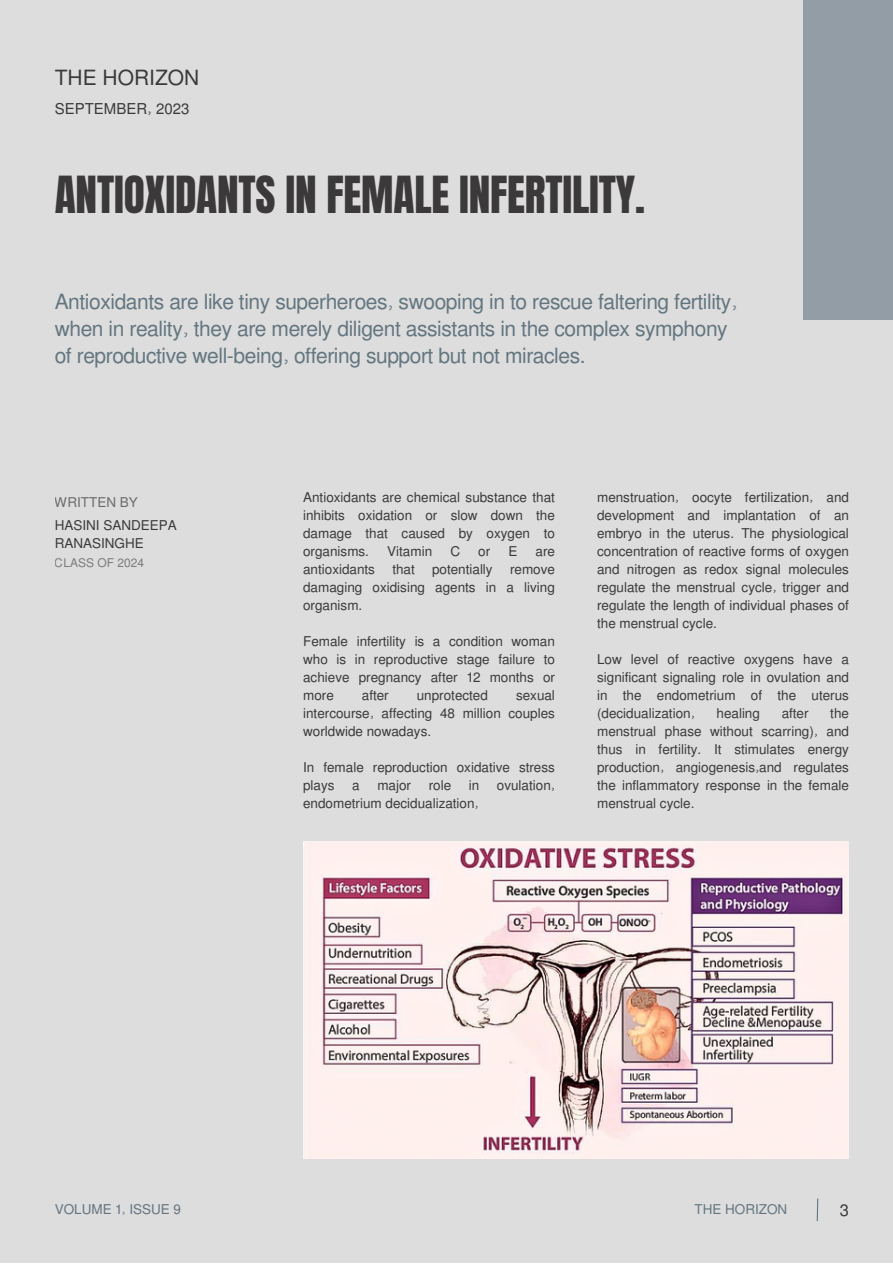
<style>
.page{position:relative;width:893px;height:1264px;background:#fff}
.page>*{position:absolute;margin:0;border:0;box-sizing:border-box;transform-origin:0 0}
.t1{font:43.5px "Anton";letter-spacing:-.005em;color:#3b3939}
.t2{font:21px/27px "Mukti";letter-spacing:-.02em;color:#637680}
.t3{font:21px "Mukti";color:#3b3939}
.t4{font:16.5px "Mukti";color:#3b3939}
.t5{font:15px "Mukti";color:#3b3939}
.t6{font:13.5px/18px "Mukti";color:#3b3939;text-align:justify}
.t7{font:13.5px "Mukti";color:#637380}
.t8{font:13.5px "Mukti";color:#637680}
.t9{font:12px "Mukti";color:#3b3939}
</style>
<div class="page">
<div style="left:0;top:0;width:892px;height:1262px;background:#ddd"></div>
<div style="left:803px;top:0;width:89px;height:320px;background:#939da5"></div>
<svg style="left:816px;top:1198px;width:2px;height:24px"></svg>
<img style="left:303px;top:841px;width:545px;height:317px">
<p class="t3" style="left:55px;top:62px;width:146px">THE HORIZON</p>
<p class="t5" style="left:55px;top:98px;width:136px">SEPTEMBER, 2023</p>
<p class="t1" style="left:55px;top:163px;width:591px">ANTIOXIDANTS IN FEMALE INFERTILITY.</p>
<p class="t2" style="left:55px;top:287px;width:684px">Antioxidants are like tiny superheroes, swooping in to rescue faltering fertility, when in reality, they are merely diligent assistants in the complex symphony of reproductive well-being, offering support but not miracles.</p>
<p class="t6" style="left:55px;top:492px;width:85px">WRITTEN BY</p>
<p class="t6" style="left:303px;top:487px;width:253px">Antioxidants are chemical substance that inhibits oxidation or slow down the damage that caused by oxygen to organisms.</p>
<p class="t6" style="left:55px;top:516px;width:123px">HASINI SANDEEPA<br>RANASINGHE</p>
<p class="t6" style="left:387px;top:541px;width:46px">Vitamin</p>
<p class="t6" style="left:450px;top:541px;width:11px">C</p>
<p class="t6" style="left:478px;top:541px;width:13px">or</p>
<p class="t6" style="left:508px;top:541px;width:10px">E</p>
<p class="t6" style="left:535px;top:541px;width:21px">are</p>
<p class="t9" style="left:55px;top:554px;width:91px">CLASS OF 2024</p>
<p class="t6" style="left:303px;top:559px;width:73px">antioxidants</p>
<p class="t6" style="left:392px;top:559px;width:24px">that</p>
<p class="t6" style="left:432px;top:559px;width:62px">potentially</p>
<p class="t6" style="left:303px;top:559px;width:253px;text-indent:207px">remove damaging oxidising agents in a living organism.</p>
<p class="t6" style="left:303px;top:631px;width:253px">Female infertility is a condition woman who is in reproductive stage failure to achieve pregnancy after 12 months or more</p>
<p class="t6" style="left:362px;top:685px;width:28px">after</p>
<p class="t6" style="left:417px;top:685px;width:73px">unprotected</p>
<p class="t6" style="left:303px;top:685px;width:253px;text-indent:213px">sexual intercourse, affecting 48 million couples worldwide nowadays.</p>
<p class="t6" style="left:303px;top:757px;width:253px">In female reproduction oxidative stress plays</p>
<p class="t6" style="left:352px;top:775px;width:9px">a</p>
<p class="t6" style="left:377px;top:775px;width:35px">major</p>
<p class="t6" style="left:428px;top:775px;width:24px">role</p>
<p class="t6" style="left:469px;top:775px;width:12px">in</p>
<p class="t6" style="left:497px;top:775px;width:59px">ovulation,</p>
<p class="t6" style="left:303px;top:793px;width:177px">endometrium decidualization,</p>
<p class="t6" style="left:597px;top:487px;width:253px">menstruation, oocyte fertilization, and development and implantation of an embryo in the uterus. The physiological concentration of reactive forms of oxygen and nitrogen as redox signal molecules regulate the menstrual cycle, trigger and regulate the length of individual phases of the menstrual cycle.</p>
<p class="t6" style="left:597px;top:649px;width:253px">Low level of reactive oxygens have a significant signaling role in ovulation and in the endometrium of the uterus (decidualization,</p>
<p class="t6" style="left:716px;top:703px;width:45px">healing</p>
<p class="t6" style="left:781px;top:703px;width:28px">after</p>
<p class="t6" style="left:597px;top:703px;width:253px;text-indent:233px">the menstrual phase without scarring), and thus in fertility. It stimulates energy production, angiogenesis,and regulates the inflammatory response in the female menstrual cycle.</p>
<p class="t7" style="left:55px;top:1199px;width:128px">VOLUME 1, ISSUE 9</p>
<p class="t8" style="left:694px;top:1199px;width:94px">THE HORIZON</p>
<p class="t4" style="left:839px;top:1198px;width:11px">3</p>
</div>
